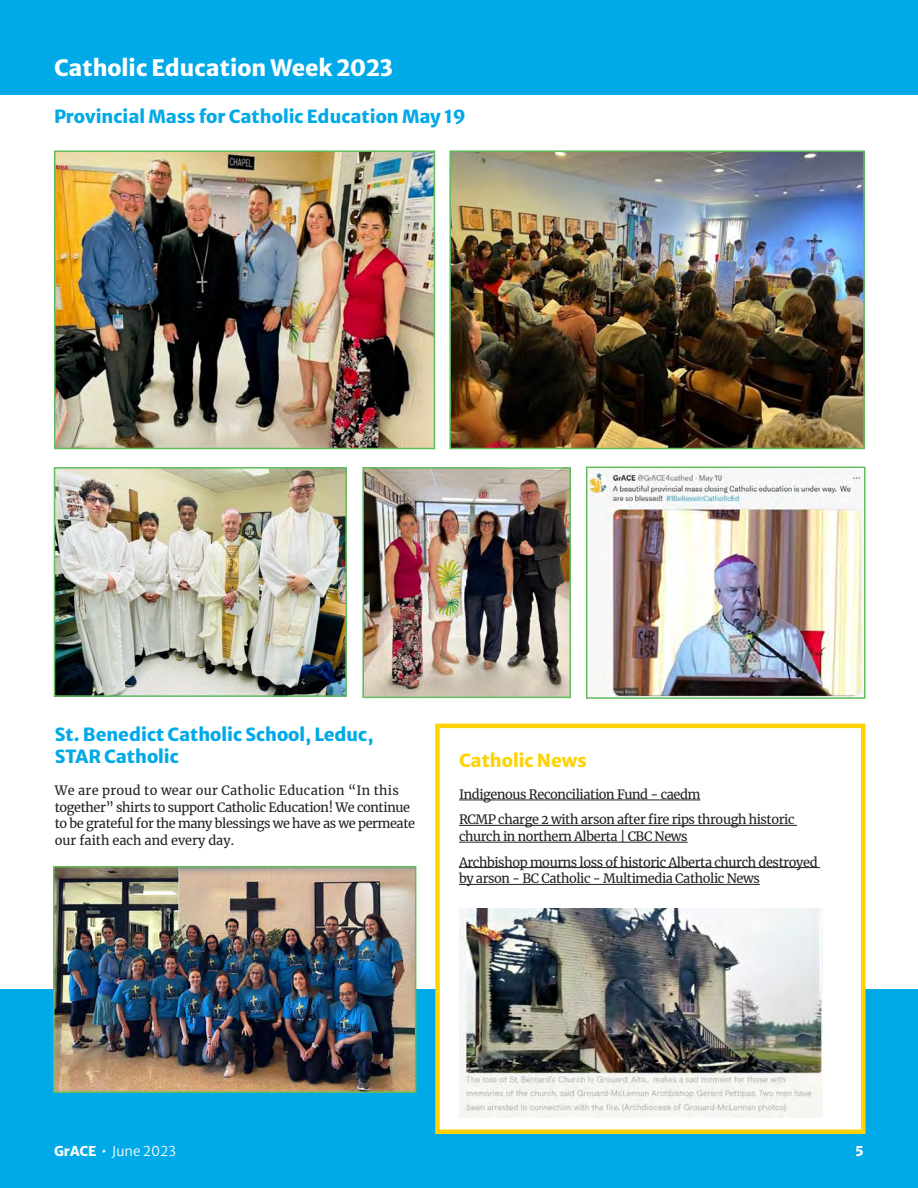
<style>
.page{position:relative;width:918px;height:1188px;background:#fff}
.page>*{position:absolute;margin:0;border:0;box-sizing:border-box;transform-origin:0 0}
.Headings_with_Subhea{font:800 22.5px "Merriweather Sans";color:#fff}
.Subheadings{font:800 18px/21.6px "Merriweather Sans";color:#00a9e8}
.Subheadings-2{font:800 18px "Merriweather Sans";color:#fed304}
.Titles{font:300 13.5px "Merriweather Sans";color:#fff}
.Titles-2{font:800 13.5px "Merriweather Sans";color:#fff}
.Single_Column_Paragr{font:12.75px/16.8px "Merriweather";letter-spacing:-.03em;color:#231f20}
.s1{font-weight:800}
.s2{font-weight:700;font-style:italic}
</style>
<div class="page">
<div style="left:0;top:989px;width:918px;height:199px;background:#00a9e8"></div>
<div style="left:0;top:0;width:918px;height:94px;background:#00a9e8"></div>
<div style="left:435px;top:724px;width:431px;height:410px;background:#fff;border:4px solid #fed304"></div>
<hr style="left:459px;top:800px;width:241px;height:1px;background:#231f20">
<hr style="left:459px;top:825px;width:338px;height:1px;background:#231f20">
<hr style="left:459px;top:842px;width:229px;height:1px;background:#231f20">
<hr style="left:459px;top:867px;width:361px;height:1px;background:#231f20">
<hr style="left:459px;top:884px;width:301px;height:1px;background:#231f20">
<img style="left:57px;top:470px;width:287px;height:224px">
<div style="left:54px;top:467px;width:293px;height:230px;border:2px solid #61bd5e"></div>
<img style="left:452px;top:153px;width:410px;height:293px">
<div style="left:449px;top:150px;width:416px;height:299px;border:2px solid #61bd5e"></div>
<img style="left:57px;top:153px;width:375px;height:293px">
<div style="left:54px;top:150px;width:381px;height:299px;border:2px solid #61bd5e"></div>
<img style="left:365px;top:470px;width:203px;height:225px">
<div style="left:362px;top:467px;width:209px;height:231px;border:2px solid #61bd5e"></div>
<img style="left:589px;top:470px;width:274px;height:226px">
<div style="left:586px;top:467px;width:280px;height:232px;border:2px solid #61bd5e"></div>
<img style="left:56px;top:869px;width:357px;height:221px">
<div style="left:53px;top:866px;width:363px;height:227px;border:2px solid #61bd5e"></div>
<img style="left:459px;top:908px;width:363px;height:210px">
<p class="Headings_with_Subhea" style="left:54px;top:48px;width:341px">Catholic Education Week 2023</p>
<p class="Subheadings" style="left:54px;top:103px;width:413px">Provincial Mass for Catholic Education May 19</p>
<p class="Subheadings" style="left:55px;top:722px;width:320px">St. Benedict Catholic School, Leduc,<br>STAR Catholic</p>
<p class="Single_Column_Paragr" style="left:55px;top:781px;width:362px">We are proud to wear our Catholic Education “In this together” shirts to support Catholic Education! We continue to be grateful for the many blessings we have as we permeate our faith each and every day.</p>
<p class="Subheadings-2" style="left:459px;top:745px;width:129px">Catholic News</p>
<p class="Single_Column_Paragr" style="left:459px;top:786px;width:243px">Indigenous Reconciliation Fund - caedm</p>
<p class="Single_Column_Paragr" style="left:459px;top:811px;width:337px">RCMP charge 2 with arson after fire rips through historic church in northern Alberta | CBC News</p>
<p class="Single_Column_Paragr" style="left:459px;top:853px;width:360px">Archbishop mourns loss of historic Alberta church destroyed by arson - BC Catholic - Multimedia Catholic News</p>
<p class="Titles" style="left:54px;top:1140px;width:124px"><span class="s1">GrACE</span> <span class="s2">•</span> June 2023</p>
<p class="Titles-2" style="left:855px;top:1140px;width:10px">5</p>
</div>
